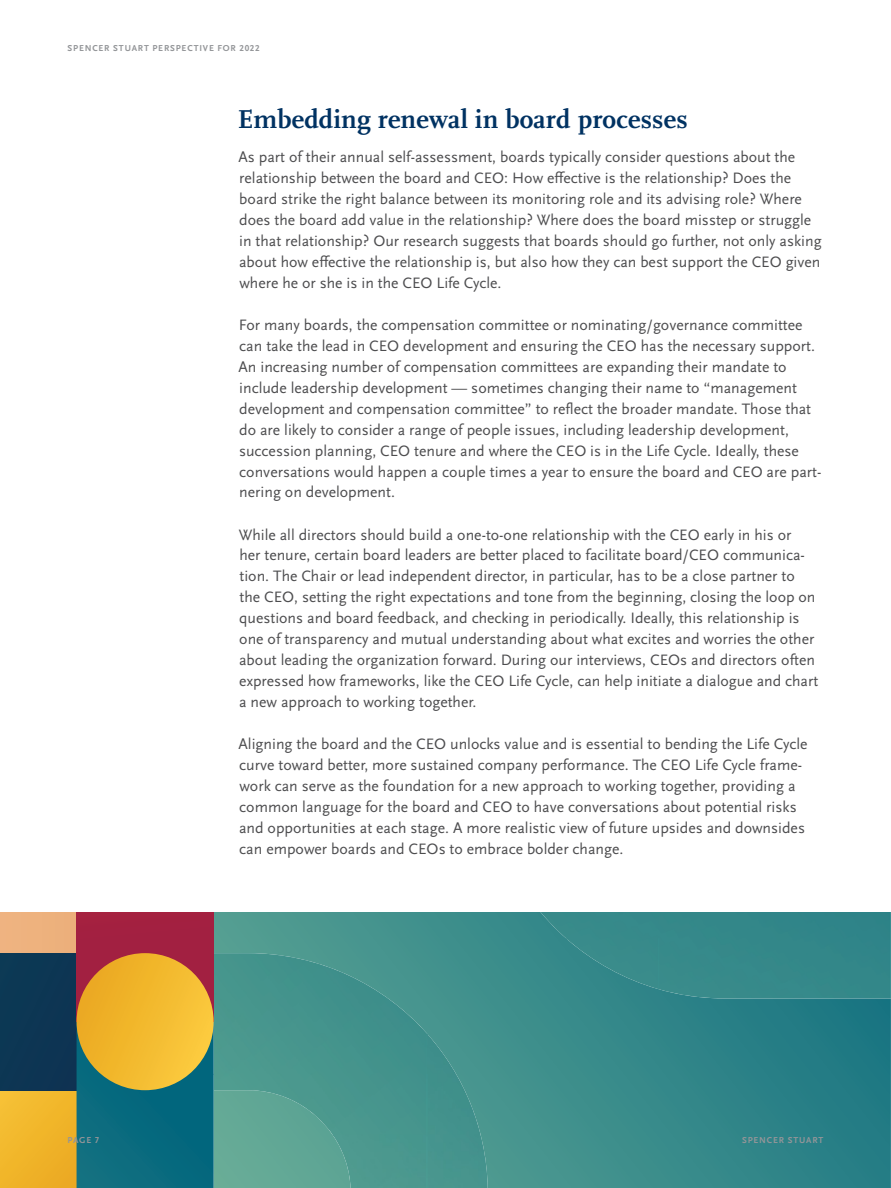
<style>
.page{position:relative;width:891px;height:1188px;background:#fff}
.page>*{position:absolute;margin:0;border:0;box-sizing:border-box;transform-origin:0 0}
.t1{font:700 27px "Scala Pro";letter-spacing:.005em;color:#003262}
.t2{font:15.75px/21px "Scala Sans Pro";color:#4d4d4f}
.t3{font:700 9px "Scala Sans Pro";letter-spacing:.09em;color:#939598}
</style>
<div class="page">
<svg style="left:214px;top:912px;width:677px;height:276px"></svg>
<div style="left:214px;top:953px;width:214px;height:121px;background:#46948c"></div>
<div style="left:427px;top:1033px;width:61px;height:155px;background:#45948d"></div>
<img style="left:214px;top:1074px;width:214px;height:62px">
<img style="left:333px;top:1135px;width:95px;height:53px">
<div style="left:540px;top:912px;width:118px;height:27px;background:#368a8a"></div>
<div style="left:658px;top:912px;width:233px;height:86px;background:#338889"></div>
<div style="left:566px;top:938px;width:93px;height:51px;background:#388a8a"></div>
<svg style="left:0;top:912px;width:214px;height:276px"></svg>
<div style="left:77px;top:912px;width:137px;height:110px;background:#a22041"></div>
<div style="left:77px;top:953px;width:137px;height:137px;background:linear-gradient(to right,#ecaa21,#f8c73e);border-radius:69px"></div>
<p class="t3" style="left:68px;top:43px;width:13px">SPENCER</p>
<p class="t3" style="left:113px;top:43px;width:13px">STUART</p>
<p class="t3" style="left:152px;top:43px;width:13px">PERSPECTI</p>
<p class="t3" style="left:203px;top:43px;width:22px">VE FOR</p>
<p class="t3" style="left:239px;top:43px;width:22px">2022</p>
<h1 class="t1" style="left:238px;top:103px;width:451px">Embedding renewal in board processes</h1>
<p class="t2" style="left:239px;top:146px;width:585px">As part of their annual self-assessment, boards typically consider questions about the relationship between the board and CEO: How effective is the relationship? Does the board strike the right balance between its monitoring role and its advising role? Where does the board add value in the relationship? Where does the board misstep or struggle in that relationship? Our research suggests that boards should go further, not only asking about how effective the relationship is, but also how they can best support the CEO given where he or she is in the CEO Life Cycle.</p>
<p class="t2" style="left:239px;top:314px;width:584px">For many boards, the compensation committee or nominating/governance committee can take the lead in CEO development and ensuring the CEO has the necessary support.<br>An increasing number of compensation committees are expanding their mandate to include leadership development — sometimes changing their name to “management development and compensation committee” to reflect the broader mandate. Those that do are likely to consider a range of people issues, including leadership development, succession planning, CEO tenure and where the CEO is in the Life Cycle. Ideally, these conversations would happen a couple times a year to ensure the board and CEO are part&shy;nering on development.</p>
<p class="t2" style="left:239px;top:524px;width:581px">While all directors should build a one-to-one relationship with the CEO early in his or<br>her tenure, certain board leaders are better placed to facilitate board/CEO communica&shy;tion. The Chair or lead independent director, in particular, has to be a close partner to the CEO, setting the right expectations and tone from the beginning, closing the loop on questions and board feedback, and checking in periodically. Ideally, this relationship is one of transparency and mutual understanding about what excites and worries the other about leading the organization forward. During our interviews, CEOs and directors often expressed how frameworks, like the CEO Life Cycle, can help initiate a dialogue and chart a new approach to working together.</p>
<p class="t2" style="left:239px;top:734px;width:571px">Aligning the board and the CEO unlocks value and is essential to bending the Life Cycle curve toward better, more sustained company performance. The CEO Life Cycle frame&shy;work can serve as the foundation for a new approach to working together, providing a common language for the board and CEO to have conversations about potential risks and opportunities at each stage. A more realistic view of future upsides and downsides can empower boards and CEOs to embrace bolder change.</p>
<p class="t3" style="left:68px;top:1135px;width:33px">PAGE 7</p>
<p class="t3" style="left:742px;top:1135px;width:83px">SPENCER STUART</p>
</div>
